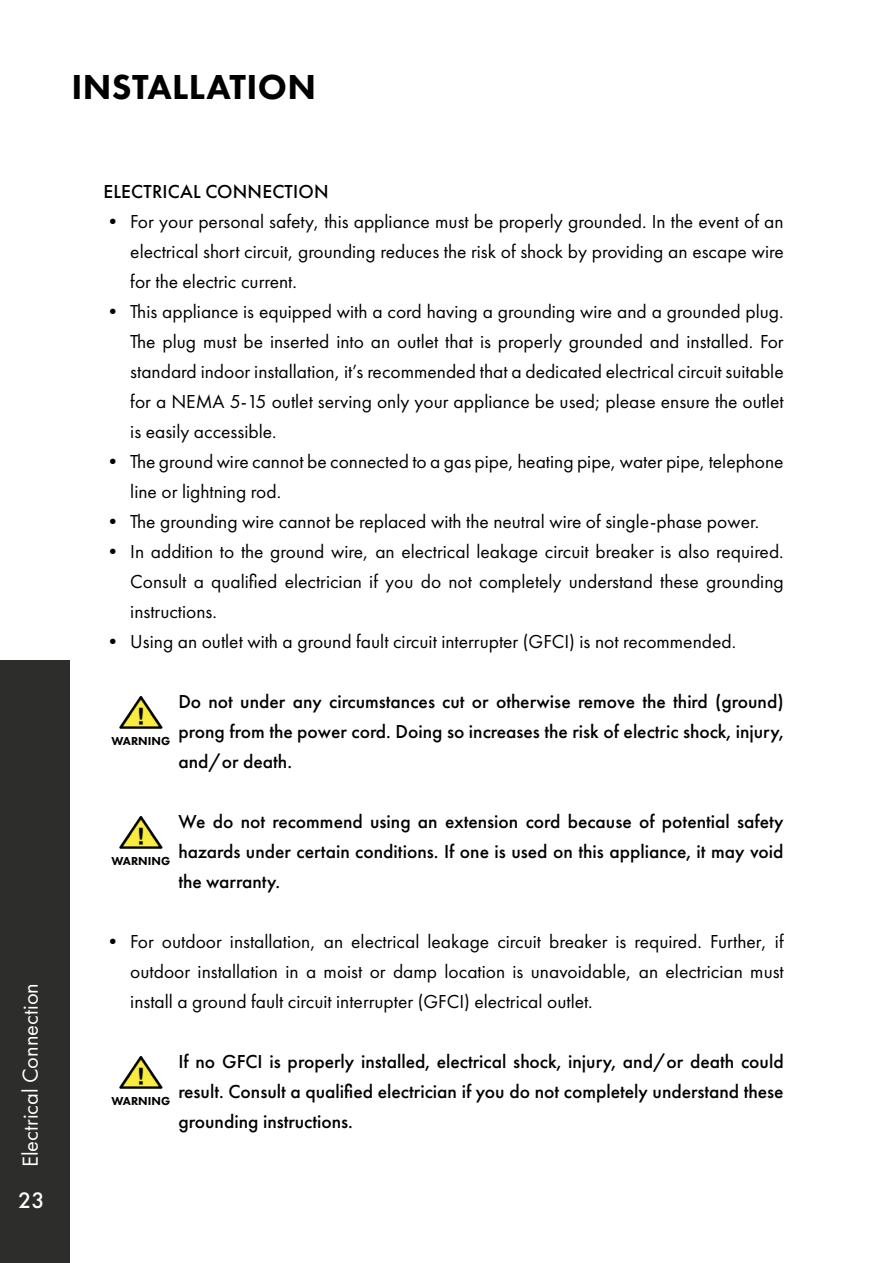
<style>
.page{position:relative;width:893px;height:1263px;background:#fff}
.page>*{position:absolute;margin:0;border:0;box-sizing:border-box;transform-origin:0 0}
.t1{font:800 36px "Futura PT";letter-spacing:.01em;color:#000}
.t2{font:500 23.25px "Futura PT";color:#fff}
.t3{font:22.5px "Futura PT";color:#fff}
.t4{font:19.5px/30px "Futura PT";color:#000;text-align:justify}
.t5{font:500 19.5px/30px "Futura PT";color:#000;text-align:justify}
.t6{font:800 12px "Futura PT";color:#000}
</style>
<div class="page">
<div style="left:0;top:659px;width:70px;height:604px;background:#2d2d2c"></div>
<img style="left:119px;top:696px;width:44px;height:33px">
<img style="left:119px;top:816px;width:44px;height:33px">
<img style="left:119px;top:1056px;width:44px;height:33px">
<h1 class="t1" style="left:72px;top:64px;width:246px">INSTALLATION</h1>
<p class="t3" style="left:17px;top:1167px;width:185px;rotate:-90deg">Electrical Connection</p>
<p class="t2" style="left:18px;top:1186px;width:28px">23</p>
<p class="t5" style="left:103px;top:176px;width:227px">ELECTRICAL CONNECTION</p>
<p class="t4" style="left:130px;top:206px;width:655px;text-indent:-27px">• For your personal safety, this appliance must be properly grounded. In the event of an electrical short circuit, grounding reduces the risk of shock by providing an escape wire for the electric current.</p>
<p class="t4" style="left:130px;top:296px;width:655px;text-indent:-27px">• This appliance is equipped with a cord having a grounding wire and a grounded plug.<br>The plug must be inserted into an outlet that is properly grounded and installed. For standard indoor installation, it’s recommended that a dedicated electrical circuit suitable for a NEMA 5-15 outlet serving only your appliance be used; please ensure the outlet is easily accessible.</p>
<p class="t4" style="left:130px;top:446px;width:655px;text-indent:-27px">• The ground wire cannot be connected to a gas pipe, heating pipe, water pipe, telephone line or lightning rod.</p>
<p class="t4" style="left:103px;top:506px;width:657px">• The grounding wire cannot be replaced with the neutral wire of single-phase power.</p>
<p class="t4" style="left:130px;top:536px;width:655px;text-indent:-27px">• In addition to the ground wire, an electrical leakage circuit breaker is also required.<br>Consult a qualified electrician if you do not completely understand these grounding instructions.</p>
<p class="t4" style="left:103px;top:626px;width:634px">• Using an outlet with a ground fault circuit interrupter (GFCI) is not recommended.</p>
<p class="t6" style="left:111px;top:733px;width:60px">WARNING</p>
<p class="t5" style="left:178px;top:686px;width:607px">Do not under any circumstances cut or otherwise remove the third (ground) prong from the power cord. Doing so increases the risk of electric shock, injury, and/or death.</p>
<p class="t6" style="left:111px;top:853px;width:60px">WARNING</p>
<p class="t5" style="left:178px;top:806px;width:607px">We do not recommend using an extension cord because of potential safety hazards under certain conditions. If one is used on this appliance, it may void the warranty.</p>
<p class="t4" style="left:130px;top:926px;width:655px;text-indent:-27px">• For outdoor installation, an electrical leakage circuit breaker is required. Further, if outdoor installation in a moist or damp location is unavoidable, an electrician must install a ground fault circuit interrupter (GFCI) electrical outlet.</p>
<p class="t6" style="left:111px;top:1093px;width:60px">WARNING</p>
<p class="t5" style="left:178px;top:1046px;width:607px">If no GFCI is properly installed, electrical shock, injury, and/or death could result. Consult a qualified electrician if you do not completely understand these grounding instructions.</p>
</div>
